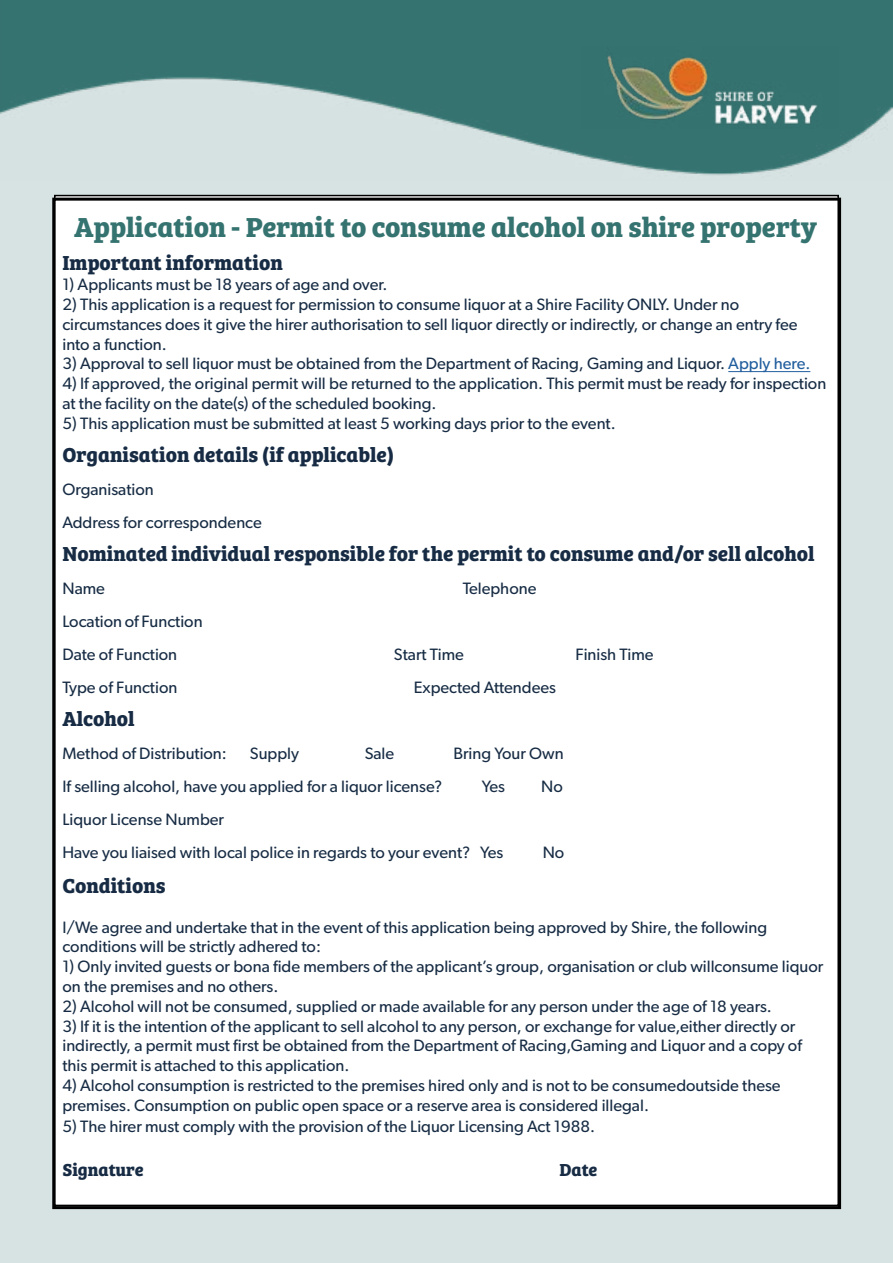
<style>
.page{position:relative;width:893px;height:1263px;background:#d7e3e2}
.page>*{position:absolute;margin:0;border:0;box-sizing:border-box;transform-origin:0 0}
.t1{font:700 28.5px "Bree Serif";color:#357370}
.t2{font:700 21px "Bree Serif";color:#172c44}
.t3{font:700 18px "Bree Serif";color:#172c44}
.t4{font:16.5px/19.8px "Gibson";color:#172c44}
.s1{color:#215e9e}
</style>
<div class="page">
<img style="left:0;top:1px;width:893px;height:179px">
<img style="left:582px;top:46px;width:257px;height:82px">
<div style="left:55px;top:196px;width:783px;height:1009px;background:#fff"></div>
<hr style="left:728px;top:371px;width:82px;height:1px;background:#215e9e">
<p class="t1" style="left:74px;top:205px;width:744px">Application - Permit to consume alcohol on shire property</p>
<p class="t2" style="left:62px;top:247px;width:222px">Important information</p>
<p class="t4" style="left:62px;top:274px;width:326px">1) Applicants must be 18 years of age and over.</p>
<p class="t4" style="left:62px;top:294px;width:678px">2) This application is a request for permission to consume liquor at a Shire Facility ONLY. Under no</p>
<p class="t4" style="left:62px;top:314px;width:736px">circumstances does it give the hirer authorisation to sell liquor directly or indirectly, or change an entry fee into a function.</p>
<p class="t4" style="left:62px;top:354px;width:749px">3) Approval to sell liquor must be obtained from the Department of Racing, Gaming and Liquor. <span class="s1">Apply here.</span></p>
<p class="t4" style="left:62px;top:373px;width:765px">4) If approved, the original permit will be returned to the application. This permit must be ready for inspection at the facility on the date(s) of the scheduled booking.</p>
<p class="t4" style="left:62px;top:413px;width:555px">5) This application must be submitted at least 5 working days prior to the event.</p>
<p class="t2" style="left:62px;top:438px;width:333px">Organisation details (if applicable)</p>
<p class="t4" style="left:62px;top:479px;width:93px">Organisation</p>
<p class="t4" style="left:62px;top:512px;width:201px">Address for correspondence</p>
<p class="t2" style="left:62px;top:537px;width:754px">Nominated individual responsible for the permit to consume and/or sell alcohol</p>
<p class="t4" style="left:62px;top:578px;width:44px">Name</p>
<p class="t4" style="left:463px;top:578px;width:75px">Telephone</p>
<p class="t4" style="left:62px;top:611px;width:142px">Location of Function</p>
<p class="t4" style="left:62px;top:644px;width:116px">Date of Function</p>
<p class="t4" style="left:394px;top:644px;width:71px">Start Time</p>
<p class="t4" style="left:576px;top:644px;width:79px">Finish Time</p>
<p class="t4" style="left:62px;top:677px;width:116px">Type of Function</p>
<p class="t4" style="left:414px;top:677px;width:144px">Expected Attendees</p>
<p class="t2" style="left:62px;top:702px;width:74px">Alcohol</p>
<p class="t4" style="left:62px;top:743px;width:166px">Method of Distribution:</p>
<p class="t4" style="left:250px;top:743px;width:51px">Supply</p>
<p class="t4" style="left:365px;top:743px;width:31px">Sale</p>
<p class="t4" style="left:453px;top:743px;width:112px">Bring Your Own</p>
<p class="t4" style="left:62px;top:776px;width:381px">If selling alcohol, have you applied for a liquor license?</p>
<p class="t4" style="left:482px;top:776px;width:25px">Yes</p>
<p class="t4" style="left:541px;top:776px;width:23px">No</p>
<p class="t4" style="left:62px;top:809px;width:163px">Liquor License Number</p>
<p class="t4" style="left:62px;top:842px;width:442px">Have you liaised with local police in regards to your event? Yes</p>
<p class="t4" style="left:543px;top:842px;width:23px">No</p>
<p class="t2" style="left:62px;top:869px;width:105px">Conditions</p>
<p class="t4" style="left:62px;top:917px;width:706px">I/We agree and undertake that in the event of this application being approved by Shire, the following</p>
<p class="t4" style="left:62px;top:936px;width:260px">conditions will be strictly adhered to:</p>
<p class="t4" style="left:62px;top:956px;width:762px">1) Only invited guests or bona fide members of the applicant’s group, organisation or club willconsume liquor on the premises and no others.</p>
<p class="t4" style="left:62px;top:996px;width:711px">2) Alcohol will not be consumed, supplied or made available for any person under the age of 18 years.</p>
<p class="t4" style="left:62px;top:1016px;width:734px">3) If it is the intention of the applicant to sell alcohol to any person, or exchange for value,either directly or</p>
<p class="t4" style="left:62px;top:1035px;width:741px">indirectly, a permit must first be obtained from the Department of Racing,Gaming and Liquor and a copy of this permit is attached to this application.</p>
<p class="t4" style="left:62px;top:1075px;width:720px">4) Alcohol consumption is restricted to the premises hired only and is not to be consumedoutside these</p>
<p class="t4" style="left:62px;top:1095px;width:588px">premises. Consumption on public open space or a reserve area is considered illegal.</p>
<p class="t4" style="left:62px;top:1116px;width:534px">5) The hirer must comply with the provision of the Liquor Licensing Act 1988.</p>
<p class="t3" style="left:62px;top:1155px;width:83px">Signature</p>
<p class="t3" style="left:559px;top:1155px;width:40px">Date</p>
</div>
